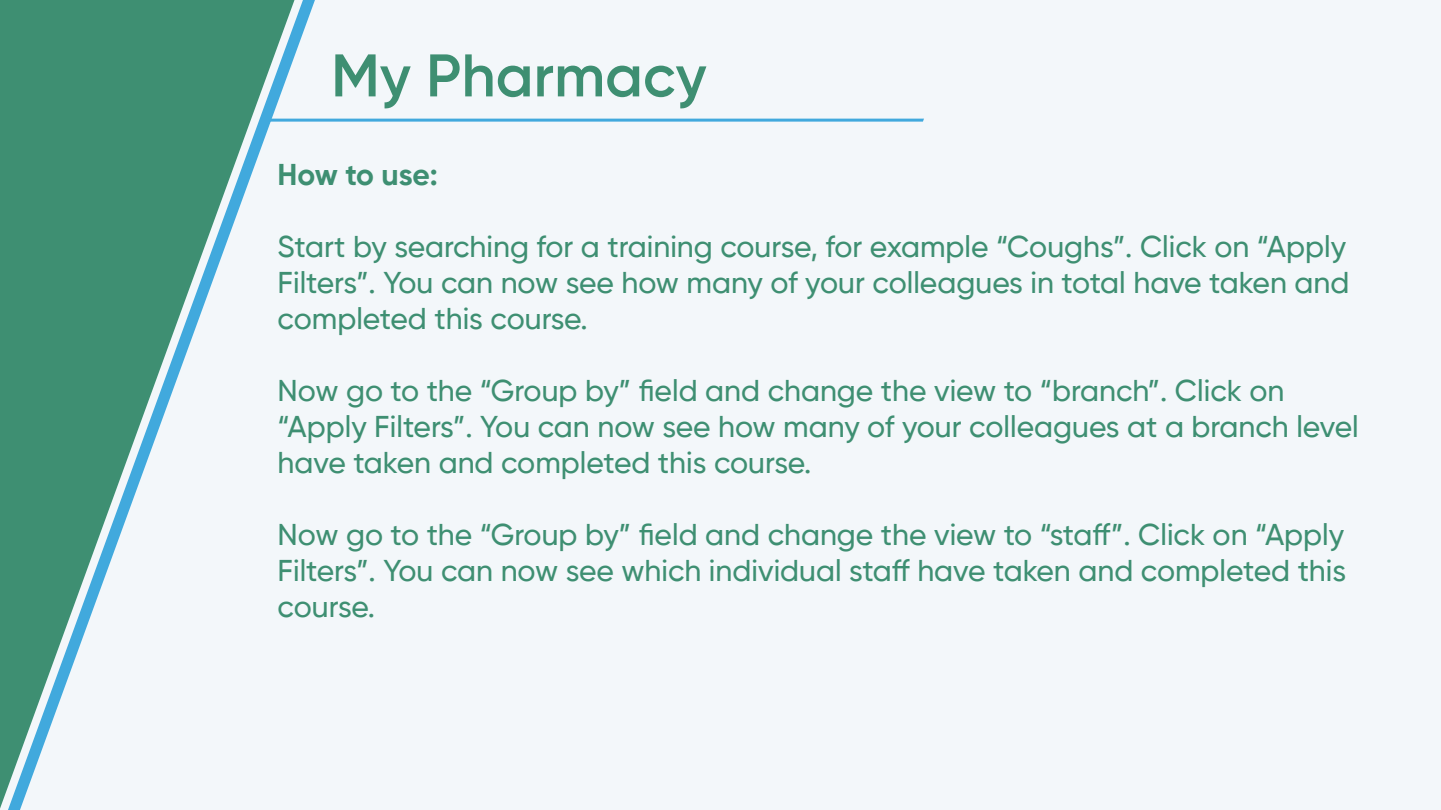
<style>
.page{position:relative;width:1441px;height:810px;background:#fff}
.page>*{position:absolute;margin:0;border:0;box-sizing:border-box;transform-origin:0 0}
.t1{font:600 60px "Gilroy";color:#3e8f72}
.t2{font:500 30px/36px "Gilroy";color:#3e8f72;text-align:justify}
.t3{font:700 30px "Gilroy";letter-spacing:-.01em;color:#3e8f72}
</style>
<div class="page">
<div style="left:0;top:0;width:1440px;height:810px;background:#f3f7fa"></div>
<svg style="left:0;top:0;width:294px;height:809px"></svg>
<hr style="left:264px;top:119px;width:659px;height:3px;background:#41a9dd">
<p class="t1" style="left:331px;top:38px;width:377px">My Pharmacy</p>
<p class="t3" style="left:277px;top:156px;width:162px">How to use:</p>
<p class="t2" style="left:277px;top:228px;width:1073px">Start by searching for a training course, for example “Coughs”. Click on “Apply Filters”. You can now see how many of your colleagues in total have taken and completed this course.</p>
<p class="t2" style="left:277px;top:372px;width:1082px;text-align:left">Now go to the “Group by” field and change the view to “branch”. Click on “Apply Filters”. You can now see how many of your colleagues at a branch level have taken and completed this course.</p>
<p class="t2" style="left:277px;top:516px;width:1069px">Now go to the “Group by” field and change the view to “staff”. Click on “Apply Filters”. You can now see which individual staff have taken and completed this course.</p>
</div>
